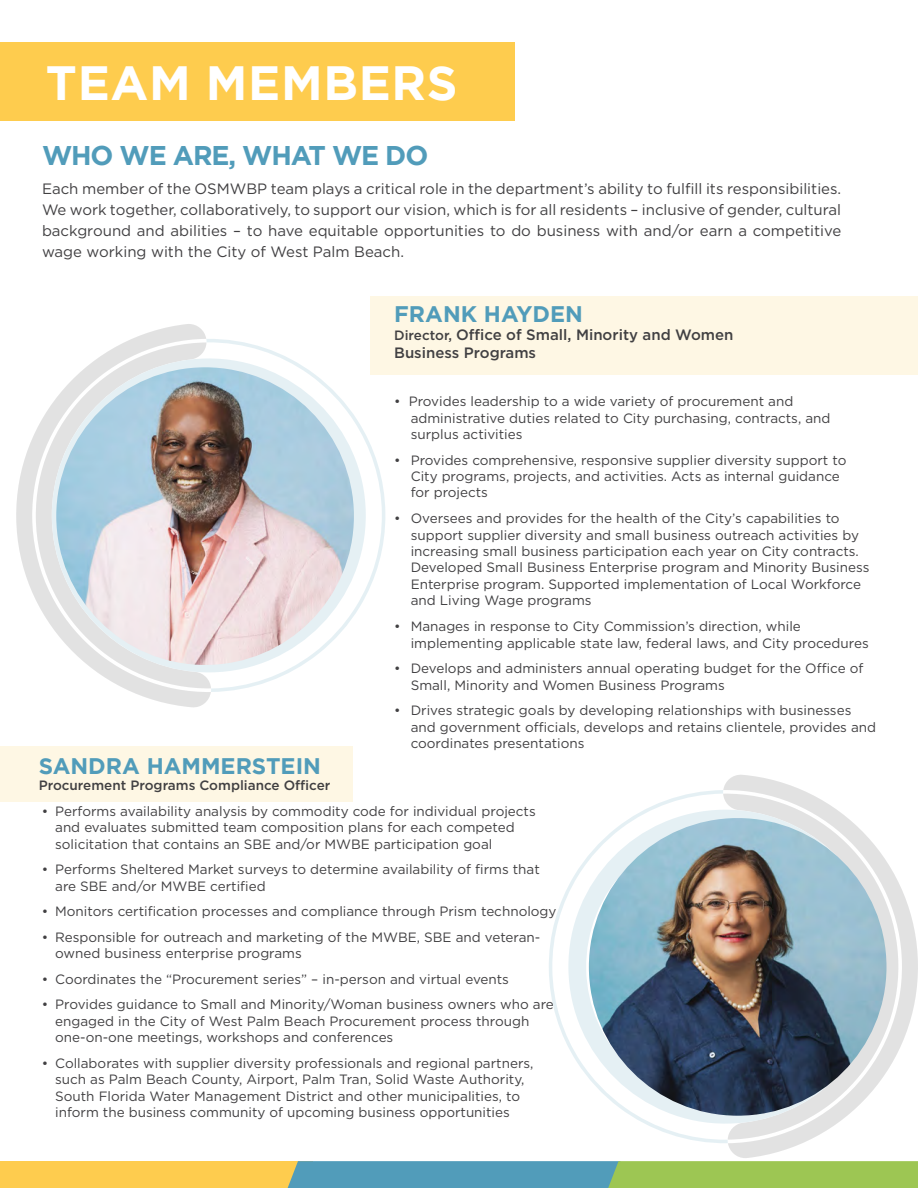
<style>
.page{position:relative;width:918px;height:1188px;background:#fff}
.page>*{position:absolute;margin:0;border:0;box-sizing:border-box;transform-origin:0 0}
.t1{font:700 48px "Gotham";letter-spacing:.015em;color:#fff}
.Heading_3{font:700 27px "Gotham";letter-spacing:-.04em;color:#519cba}
.Heading_3-2{font:700 22.5px "Gotham";color:#519cba}
.t2{font:15px/21px "Gotham";color:#414042;text-align:justify}
.t3{font:500 15px/18px "Gotham";color:#414042}
.t4{font:13.5px/16.5px "Gotham";color:#414042}
.t5{font:500 13.5px "Gotham";color:#414042}
.s1{font-size:13.5px}
</style>
<div class="page">
<div style="left:370px;top:296px;width:548px;height:79px;background:#fef7e4"></div>
<div style="left:0;top:746px;width:353px;height:56px;background:#fef7e4"></div>
<div style="left:0;top:43px;width:514px;height:78px;background:#fecc4e"></div>
<div style="left:0;top:1161px;width:313px;height:27px;background:#fecc4e"></div>
<svg style="left:288px;top:1161px;width:630px;height:27px;background:#77b187"></svg>
<svg style="left:16px;top:324px;width:195px;height:384px"></svg>
<svg style="left:51px;top:357px;width:155px;height:317px;fill:#e2e2e2"></svg>
<svg style="left:206px;top:338px;width:180px;height:354px"></svg>
<img style="left:56px;top:367px;width:298px;height:298px;border-radius:149px">
<svg style="left:723px;top:775px;width:195px;height:383px"></svg>
<svg style="left:728px;top:809px;width:155px;height:316px;fill:#e2e2e2"></svg>
<svg style="left:549px;top:790px;width:179px;height:354px"></svg>
<img style="left:589px;top:818px;width:297px;height:298px;border-radius:149px">
<p class="t1" style="left:46px;top:55px;width:413px">TEAM MEMBERS</p>
<h3 class="Heading_3" style="left:42px;top:140px;width:388px">WHO WE ARE, WHAT WE DO</h3>
<p class="t2" style="left:42px;top:177px;width:801px">Each member of the OSMWBP team plays a critical role in the department’s ability to fulfill its responsibilities.<br>We work together, collaboratively, to support our vision, which is for all residents – inclusive of gender, cultural background and abilities – to have equitable opportunities to do business with and/or earn a competitive wage working with the City of West Palm Beach.</p>
<h3 class="Heading_3-2" style="left:394px;top:301px;width:190px">FRANK HAYDEN</h3>
<p class="t3" style="left:394px;top:326px;width:341px"><span class="s1">Director,</span> Office of Small, Minority and Women<br>Business Programs</p>
<p class="t4" style="left:411px;top:393px;width:421px;text-indent:-16px">• Provides leadership to a wide variety of procurement and administrative duties related to City purchasing, contracts, and surplus activities</p>
<p class="t4" style="left:411px;top:451px;width:437px;text-indent:-17px">• Provides comprehensive, responsive supplier diversity support to<br>City programs, projects, and activities. Acts as internal guidance for projects</p>
<p class="t4" style="left:411px;top:510px;width:460px;text-indent:-16px">• Oversees and provides for the health of the City’s capabilities to support supplier diversity and small business outreach activities by increasing small business participation each year on City contracts.<br>Developed Small Business Enterprise program and Minority Business Enterprise program. Supported implementation of Local Workforce and Living Wage programs</p>
<p class="t4" style="left:411px;top:618px;width:460px;text-indent:-16px">• Manages in response to City Commission’s direction, while implementing applicable state law, federal laws, and City procedures</p>
<p class="t4" style="left:411px;top:660px;width:454px;text-indent:-16px">• Develops and administers annual operating budget for the Office of<br>Small, Minority and Women Business Programs</p>
<p class="t4" style="left:411px;top:702px;width:467px;text-indent:-16px">• Drives strategic goals by developing relationships with businesses and government officials, develops and retains clientele, provides and coordinates presentations</p>
<h3 class="Heading_3-2" style="left:39px;top:753px;width:284px">SANDRA HAMMERSTEIN</h3>
<p class="t5" style="left:39px;top:776px;width:293px">Procurement Programs Compliance Officer</p>
<p class="t4" style="left:55px;top:802px;width:482px;text-indent:-13px">• Performs availability analysis by commodity code for individual projects and evaluates submitted team composition plans for each competed solicitation that contains an SBE and/or MWBE participation goal</p>
<p class="t4" style="left:55px;top:861px;width:486px;text-indent:-13px">• Performs Sheltered Market surveys to determine availability of firms that are SBE and/or MWBE certified</p>
<p class="t4" style="left:42px;top:903px;width:516px">• Monitors certification processes and compliance through Prism technology</p>
<p class="t4" style="left:55px;top:928px;width:487px;text-indent:-13px">• Responsible for outreach and marketing of the MWBE, SBE and veteran&shy;owned business enterprise programs</p>
<p class="t4" style="left:42px;top:970px;width:469px">• Coordinates the “Procurement series” – in-person and virtual events</p>
<p class="t4" style="left:55px;top:996px;width:500px;text-indent:-13px">• Provides guidance to Small and Minority/Woman business owners who are engaged in the City of West Palm Beach Procurement process through one-on-one meetings, workshops and conferences</p>
<p class="t4" style="left:55px;top:1054px;width:480px;text-indent:-13px">• Collaborates with supplier diversity professionals and regional partners, such as Palm Beach County, Airport, Palm Tran, Solid Waste Authority, South Florida Water Management District and other municipalities, to inform the business community of upcoming business opportunities</p>
</div>
